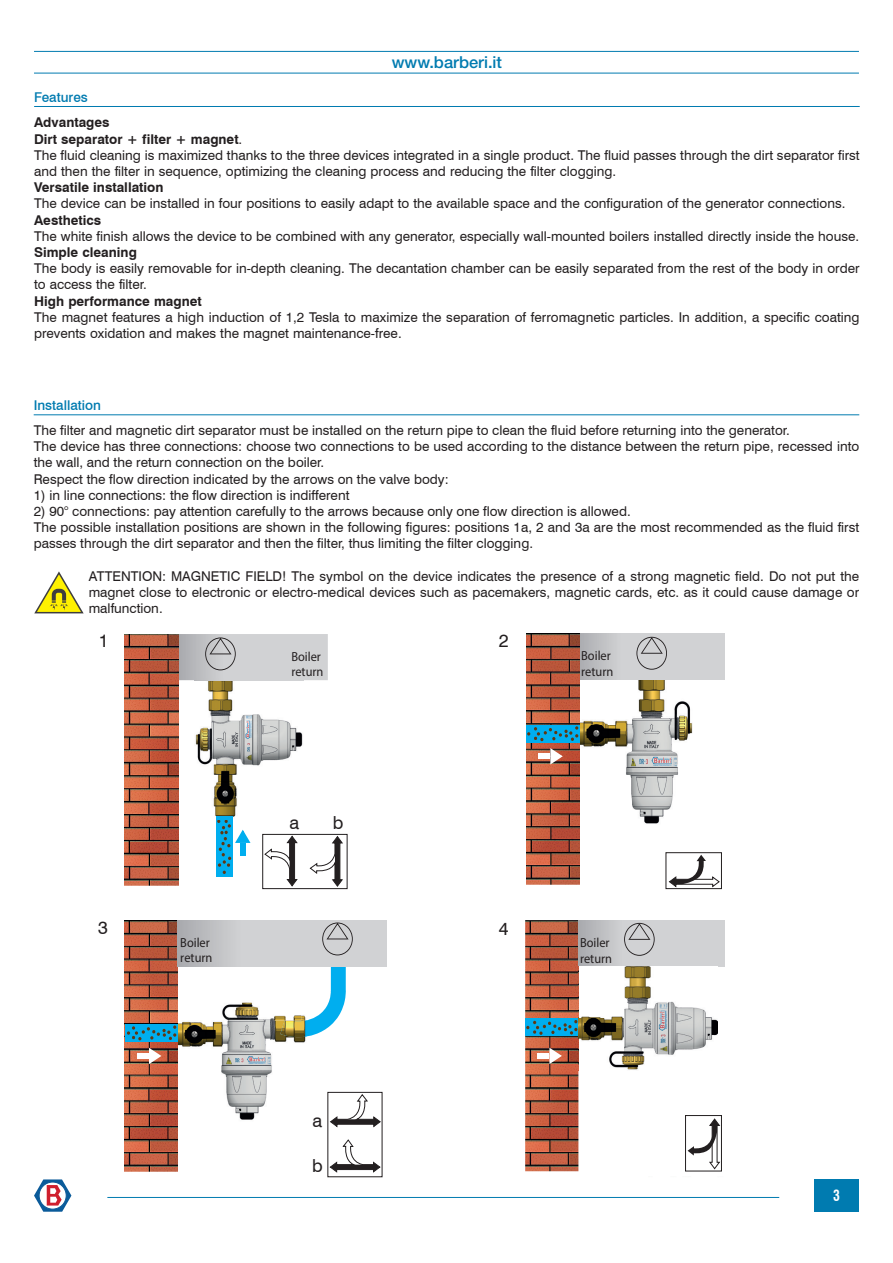
<style>
.page{position:relative;width:893px;height:1263px;background:#fff}
.page>*{position:absolute;margin:0;border:0;box-sizing:border-box;transform-origin:0 0}
.t1{font:18px "Swiss 721 BT";color:#231f20}
.t2{font:500 16.5px "Helvetica Neue LT Std";color:#007bb0}
.t3{font:700 condensed 15px "Swiss 721 BT";color:#fff;scale:.9 1}
.t4{font:13.5px/16.2px "Swiss 721 BT";color:#231f20}
.t5{font:700 13.5px "Swiss 721 BT";color:#231f20}
.t6{font:500 13.5px "Swiss 721 BT";color:#007bb0}
.t7{font:13.2px/15.8px "Myriad Pro";color:#231f20;scale:.94 1}
.s1{font-weight:700}
</style>
<div class="page">
<div style="left:216px;top:816px;width:16px;height:60px;background:#00aeef"></div>
<svg style="left:178px;top:634px;width:150px;height:46px;background:#c7c7c9"></svg>
<svg style="left:217px;top:820px;width:33px;height:54px"></svg>
<img style="left:125px;top:634px;width:53px;height:251px">
<img style="left:194px;top:679px;width:110px;height:140px">
<img style="left:216px;top:816px;width:16px;height:3px">
<div style="left:331px;top:957px;width:15px;height:34px;background:#00aeef"></div>
<svg style="left:307px;top:991px;width:39px;height:46px"></svg>
<img style="left:178px;top:1002px;width:128px;height:118px">
<img style="left:280px;top:1020px;width:27px;height:17px">
<img style="left:274px;top:1011px;width:27px;height:10px">
<img style="left:125px;top:920px;width:53px;height:251px">
<svg style="left:178px;top:920px;width:208px;height:46px;background:#cacbcd"></svg>
<div style="left:125px;top:1024px;width:53px;height:17px;background:#00aeef"></div>
<div style="left:137px;top:1053px;width:12px;height:6px;background:#fff"></div>
<svg style="left:149px;top:1048px;width:12px;height:16px"></svg>
<svg style="left:322px;top:922px;width:31px;height:33px"></svg>
<svg style="left:127px;top:1025px;width:49px;height:15px"></svg>
<img style="left:580px;top:680px;width:113px;height:144px">
<svg style="left:580px;top:634px;width:144px;height:46px;background:#cacbcd"></svg>
<img style="left:526px;top:634px;width:54px;height:251px">
<svg style="left:526px;top:725px;width:54px;height:17px"></svg>
<svg style="left:636px;top:637px;width:31px;height:33px"></svg>
<svg style="left:527px;top:726px;width:51px;height:15px"></svg>
<div style="left:538px;top:753px;width:12px;height:6px;background:#fff"></div>
<svg style="left:550px;top:748px;width:13px;height:16px"></svg>
<img style="left:525px;top:920px;width:53px;height:251px">
<svg style="left:578px;top:920px;width:146px;height:46px;background:#c9cacc"></svg>
<div style="left:525px;top:1019px;width:53px;height:17px;background:#00aeef"></div>
<svg style="left:624px;top:923px;width:31px;height:33px"></svg>
<svg style="left:526px;top:1020px;width:51px;height:15px"></svg>
<div style="left:538px;top:1053px;width:11px;height:5px;background:#fff"></div>
<svg style="left:549px;top:1048px;width:13px;height:16px"></svg>
<img style="left:578px;top:967px;width:140px;height:104px">
<svg style="left:265px;top:836px;width:32px;height:50px"></svg>
<svg style="left:310px;top:836px;width:33px;height:51px"></svg>
<div style="left:262px;top:834px;width:85px;height:55px;border:1px solid #231f20"></div>
<div style="left:666px;top:852px;width:56px;height:37px;border:1px solid #231f20"></div>
<svg style="left:669px;top:855px;width:51px;height:32px"></svg>
<svg style="left:330px;top:1094px;width:50px;height:33px"></svg>
<svg style="left:330px;top:1139px;width:50px;height:33px"></svg>
<div style="left:685px;top:1115px;width:37px;height:56px;border:1px solid #231f20"></div>
<svg style="left:688px;top:1118px;width:32px;height:51px"></svg>
<svg style="left:34px;top:571px;width:50px;height:43px"></svg>
<div style="left:814px;top:1179px;width:45px;height:33px;background:#007bb0"></div>
<svg style="left:34px;top:1179px;width:37px;height:33px"></svg>
<hr style="left:34px;top:51px;width:825px;height:1px;background:#007bb0">
<hr style="left:34px;top:73px;width:825px;height:1px;background:#007bb0">
<hr style="left:107px;top:1197px;width:672px;height:1px;background:#007bb0">
<hr style="left:34px;top:106px;width:826px;height:1px;background:#007bb0">
<hr style="left:34px;top:414px;width:825px;height:1px;background:#007bb0">
<p class="t2" style="left:392px;top:52px;width:112px">www.barberi.it</p>
<p class="t6" style="left:34px;top:89px;width:55px">Features</p>
<p class="t4" style="left:34px;top:114px;width:827px"><span class="s1">Advantages<br>Dirt separator + filter + magnet</span>.<br>The fluid cleaning is maximized thanks to the three devices integrated in a single product. The fluid passes through the dirt separator first and then the filter in sequence, optimizing the cleaning process and reducing the filter clogging.</p>
<p class="t5" style="left:34px;top:179px;width:131px">Versatile installation</p>
<p class="t4" style="left:34px;top:195px;width:813px">The device can be installed in four positions to easily adapt to the available space and the configuration of the generator connections.</p>
<p class="t5" style="left:34px;top:212px;width:69px">Aesthetics</p>
<p class="t4" style="left:34px;top:228px;width:827px">The white finish allows the device to be combined with any generator, especially wall-mounted boilers installed directly inside the house.</p>
<p class="t5" style="left:34px;top:244px;width:104px">Simple cleaning</p>
<p class="t4" style="left:34px;top:260px;width:827px">The body is easily removable for in-depth cleaning. The decantation chamber can be easily separated from the rest of the body in order to access the filter.</p>
<p class="t5" style="left:34px;top:293px;width:169px">High performance magnet</p>
<p class="t4" style="left:34px;top:309px;width:827px">The magnet features a high induction of 1,2 Tesla to maximize the separation of ferromagnetic particles. In addition, a specific coating prevents oxidation and makes the magnet maintenance-free.</p>
<p class="t6" style="left:34px;top:397px;width:69px">Installation</p>
<p class="t4" style="left:34px;top:422px;width:827px">The filter and magnetic dirt separator must be installed on the return pipe to clean the fluid before returning into the generator.<br>The device has three connections: choose two connections to be used according to the distance between the return pipe, recessed into the wall, and the return connection on the boiler.<br>Respect the flow direction indicated by the arrows on the valve body:</p>
<p class="t4" style="left:34px;top:487px;width:317px">1) in line connections: the flow direction is indifferent</p>
<p class="t4" style="left:34px;top:503px;width:827px">2) 90° connections: pay attention carefully to the arrows because only one flow direction is allowed.<br>The possible installation positions are shown in the following figures: positions 1a, 2 and 3a are the most recommended as the fluid first passes through the dirt separator and then the filter, thus limiting the filter clogging.</p>
<p class="t4" style="left:89px;top:568px;width:772px;text-align:justify">ATTENTION: MAGNETIC FIELD! The symbol on the device indicates the presence of a strong magnetic field. Do not put the magnet close to electronic or electro-medical devices such as pacemakers, magnetic cards, etc. as it could cause damage or malfunction.</p>
<h1 class="t1" style="left:99px;top:630px;width:11px">1</h1>
<p class="t7" style="left:291px;top:648px;width:36px">Boiler retu n</p>
<h1 class="t1" style="left:289px;top:812px;width:11px">a</h1>
<h1 class="t1" style="left:333px;top:812px;width:12px">b</h1>
<h1 class="t1" style="left:499px;top:630px;width:11px">2</h1>
<h1 class="t1" style="left:98px;top:917px;width:11px">3</h1>
<h1 class="t1" style="left:499px;top:917px;width:11px">4</h1>
<p class="t7" style="left:180px;top:934px;width:36px">Boiler return</p>
<h1 class="t1" style="left:312px;top:1109px;width:11px">a</h1>
<h1 class="t1" style="left:312px;top:1154px;width:12px">b</h1>
<p class="t7" style="left:581px;top:648px;width:36px">Boiler return</p>
<p class="t7" style="left:580px;top:934px;width:36px">Boiler return</p>
<p class="t3" style="left:833px;top:1187px;width:9px">3</p>
</div>
